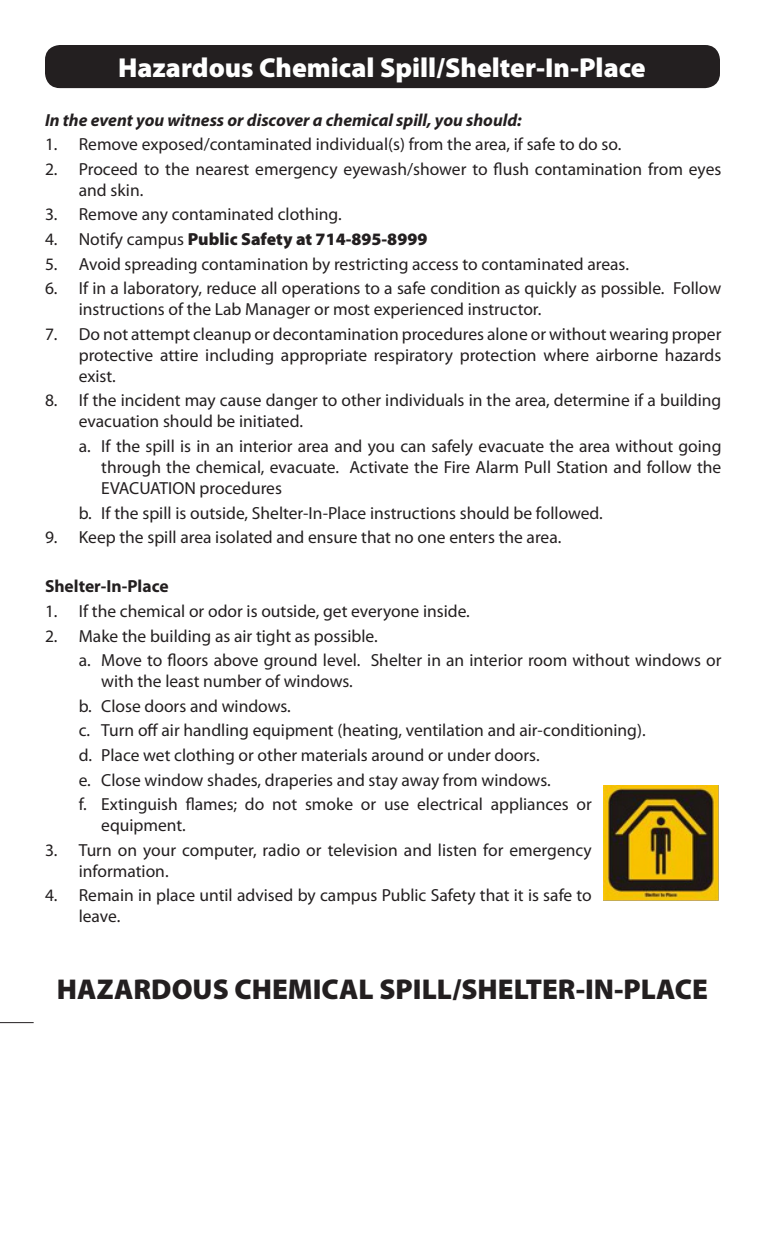
<style>
.page{position:relative;width:765px;height:1260px;background:#fff}
.page>*{position:absolute;margin:0;border:0;box-sizing:border-box;transform-origin:0 0}
.Sub_Heads{font:900 28.75px "Myriad Pro";color:#231f20}
.Sub_Heads-2{font:900 27.5px "Myriad Pro";color:#fff}
.Body_Copy{font:17.5px/21px "Myriad Pro";color:#231f20}
.Body_Copy-2{font:italic 700 17.5px "Myriad Pro";color:#231f20}
.Body_Copy-3{font:900 17.5px "Myriad Pro";color:#231f20}
.Body_Copy-4{font:700 17.5px "Myriad Pro";color:#231f20}
.s1{font-weight:400}
</style>
<div class="page">
<img style="left:604px;top:786px;width:115px;height:115px">
<hr style="left:0;top:1022px;width:34px;height:1px;background:#231f20">
<div style="left:45px;top:45px;width:675px;height:43px;background:#231f20;border-radius:15px"></div>
<p class="Sub_Heads-2" style="left:118px;top:52px;width:529px">Hazardous Chemical Spill/Shelter-In-Place</p>
<p class="Body_Copy-2" style="left:45px;top:108px;width:478px">In the event you witness or discover a chemical spill, you should:</p>
<p class="Body_Copy" style="left:45px;top:134px;width:578px">1. Remove exposed/contaminated individual(s) from the area, if safe to do so.</p>
<p class="Body_Copy" style="left:79px;top:158px;width:644px;text-indent:-34px">2. Proceed to the nearest emergency eyewash/shower to flush contamination from eyes and skin.</p>
<p class="Body_Copy" style="left:45px;top:204px;width:298px">3. Remove any contaminated clothing.</p>
<p class="Body_Copy-3" style="left:45px;top:229px;width:384px"><span class="s1">4. Notify campus</span> Public Safety at 714-895-8999</p>
<p class="Body_Copy" style="left:45px;top:253px;width:586px">5. Avoid spreading contamination by restricting access to contaminated areas.</p>
<p class="Body_Copy" style="left:79px;top:278px;width:644px;text-indent:-34px">6. If in a laboratory, reduce all operations to a safe condition as quickly as possible. Follow instructions of the Lab Manager or most experienced instructor.</p>
<p class="Body_Copy" style="left:79px;top:323px;width:644px;text-align:justify;text-indent:-34px">7. Do not attempt cleanup or decontamination procedures alone or without wearing proper protective attire including appropriate respiratory protection where airborne hazards exist.</p>
<p class="Body_Copy" style="left:79px;top:390px;width:644px;text-indent:-34px">8. If the incident may cause danger to other individuals in the area, determine if a building evacuation should be initiated.</p>
<p class="Body_Copy" style="left:101px;top:435px;width:622px;text-align:justify;text-indent:-22px">a. If the spill is in an interior area and you can safely evacuate the area without going through the chemical, evacuate. Activate the Fire Alarm Pull Station and follow the EVACUATION procedures</p>
<p class="Body_Copy" style="left:79px;top:502px;width:526px">b. If the spill is outside, Shelter-In-Place instructions should be followed.</p>
<p class="Body_Copy" style="left:45px;top:527px;width:518px">9. Keep the spill area isolated and ensure that no one enters the area.</p>
<p class="Body_Copy-4" style="left:45px;top:575px;width:125px">Shelter-In-Place</p>
<p class="Body_Copy" style="left:45px;top:600px;width:426px">1. If the chemical or odor is outside, get everyone inside.</p>
<p class="Body_Copy" style="left:45px;top:625px;width:334px">2. Make the building as air tight as possible.</p>
<p class="Body_Copy" style="left:101px;top:650px;width:622px;text-indent:-22px">a. Move to floors above ground level. Shelter in an interior room without windows or with the least number of windows.</p>
<p class="Body_Copy" style="left:79px;top:695px;width:214px">b. Close doors and windows.</p>
<p class="Body_Copy" style="left:79px;top:720px;width:568px">c. Turn off air handling equipment (heating, ventilation and air-conditioning).</p>
<p class="Body_Copy" style="left:79px;top:744px;width:462px">d. Place wet clothing or other materials around or under doors.</p>
<p class="Body_Copy" style="left:79px;top:769px;width:473px">e. Close window shades, draperies and stay away from windows.</p>
<p class="Body_Copy" style="left:101px;top:794px;width:492px;text-indent:-22px">f. Extinguish flames; do not smoke or use electrical appliances or equipment.</p>
<p class="Body_Copy" style="left:79px;top:839px;width:515px;text-indent:-34px">3. Turn on your computer, radio or television and listen for emergency information.</p>
<p class="Body_Copy" style="left:79px;top:885px;width:515px;text-indent:-34px">4. Remain in place until advised by campus Public Safety that it is safe to leave.</p>
<p class="Sub_Heads" style="left:57px;top:973px;width:653px">HAZARDOUS CHEMICAL SPILL/SHELTER-IN-PLACE</p>
</div>
